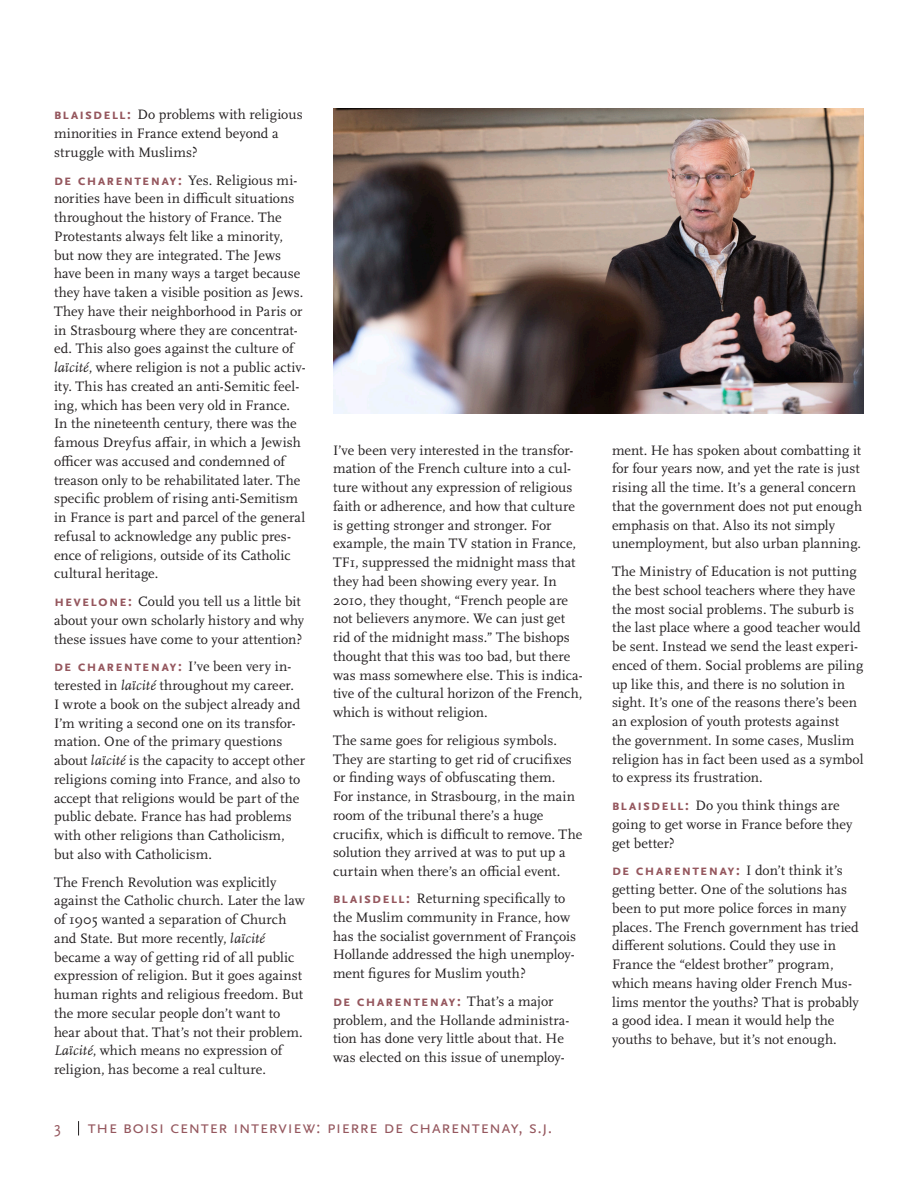
<style>
.page{position:relative;width:918px;height:1188px;background:#fff}
.page>*{position:absolute;margin:0;border:0;box-sizing:border-box;transform-origin:0 0}
.t1{font:18px "Scala Sans OT";letter-spacing:.015em;color:#95575e}
.t2{font:16.5px "Scala Sans OT";color:#95575e}
.t3{font:700 15px "Scala Sans OT";letter-spacing:.065em;color:#95575e}
.t4{font:14.25px/18.8px "Scala OT";letter-spacing:.005em;color:#231f20}
.s1{font-family:"Scala Sans OT";font-weight:700;font-size:15px;color:#95575e}
.s2{font-style:italic}
.s3{font-family:"Scala OT";font-weight:400;font-size:14.25px;color:#231f20}
</style>
<div class="page">
<svg style="left:78px;top:1121px;width:1px;height:15px"></svg>
<img style="left:333px;top:108px;width:531px;height:306px">
<p class="t4" style="left:54px;top:106px;width:250px"><span class="s1">blaisdell:</span> Do problems with religious minorities in France extend beyond a struggle with Muslims?</p>
<p class="t4" style="left:54px;top:171px;width:253px"><span class="s1">de charentenay:</span> Yes. Religious mi&shy;norities have been in difficult situations throughout the history of France. The Protestants always felt like a minority, but now they are integrated. The Jews have been in many ways a target because they have taken a visible position as Jews.<br>They have their neighborhood in Paris or in Strasbourg where they are concentrat&shy;ed. This also goes against the culture of <span class="s2">laïcité</span>, where religion is not a public activ&shy;ity. This has created an anti-Semitic feel&shy;ing, which has been very old in France.<br>In the nineteenth century, there was the famous Dreyfus affair, in which a Jewish officer was accused and condemned of treason only to be rehabilitated later. The specific problem of rising anti-Semitism in France is part and parcel of the general refusal to acknowledge any public pres&shy;ence of religions, outside of its Catholic cultural heritage.</p>
<p class="t4" style="left:54px;top:592px;width:252px"><span class="s1">hevelone:</span> Could you tell us a little bit about your own scholarly history and why these issues have come to your attention?</p>
<p class="t4" style="left:54px;top:658px;width:253px"><span class="s1">de charentenay:</span> I’ve been very in&shy;terested in <span class="s2">laïcité</span> throughout my career.<br>I wrote a book on the subject already and I’m writing a second one on its transfor&shy;mation. One of the primary questions about <span class="s2">laïcité</span> is the capacity to accept other religions coming into France, and also to accept that religions would be part of the public debate. France has had problems with other religions than Catholicism, but also with Catholicism.</p>
<p class="t4" style="left:54px;top:873px;width:252px">The French Revolution was explicitly against the Catholic church. Later the law of 1905 wanted a separation of Church and State. But more recently, <span class="s2">laïcité </span>became a way of getting rid of all public expression of religion. But it goes against human rights and religious freedom. But the more secular people don’t want to hear about that. That’s not their problem.<br><span class="s2">Laïcité</span>, which means no expression of religion, has become a real culture.</p>
<p class="t4" style="left:333px;top:441px;width:251px">I’ve been very interested in the transfor&shy;mation of the French culture into a cul&shy;ture without any expression of religious faith or adherence, and how that culture is getting stronger and stronger. For example, the main TV station in France, TF1, suppressed the midnight mass that they had been showing every year. In 2010, they thought, “French people are not believers anymore. We can just get rid of the midnight mass.” The bishops thought that this was too bad, but there was mass somewhere else. This is indica&shy;tive of the cultural horizon of the French, which is without religion.</p>
<p class="t4" style="left:333px;top:731px;width:251px">The same goes for religious symbols.<br>They are starting to get rid of crucifixes or finding ways of obfuscating them.<br>For instance, in Strasbourg, in the main room of the tribunal there’s a huge crucifix, which is difficult to remove. The solution they arrived at was to put up a curtain when there’s an official event.</p>
<p class="t4" style="left:333px;top:890px;width:245px"><span class="s1">blaisdell:</span> Returning specifically to the Muslim community in France, how has the socialist government of François Hollande addressed the high unemploy&shy;ment figures for Muslim youth?</p>
<p class="t3" style="left:333px;top:993px;width:222px">de charentenay: <span class="s3">That’s a major</span></p>
<p class="t4" style="left:333px;top:1011px;width:238px">problem, and the Hollande administra&shy;tion has done very little about that. He was elected on this issue of unemploy-</p>
<p class="t2" style="left:54px;top:1119px;width:9px">3</p>
<p class="t1" style="left:88px;top:1118px;width:466px">the boisi center interview: pierre de charentenay, s.j.</p>
<p class="t4" style="left:612px;top:441px;width:252px">ment. He has spoken about combatting it for four years now, and yet the rate is just rising all the time. It’s a general concern that the government does not put enough emphasis on that. Also its not simply unemployment, but also urban planning.</p>
<p class="t4" style="left:612px;top:563px;width:253px">The Ministry of Education is not putting the best school teachers where they have the most social problems. The suburb is the last place where a good teacher would be sent. Instead we send the least experi&shy;enced of them. Social problems are piling up like this, and there is no solution in sight. It’s one of the reasons there’s been an explosion of youth protests against<br>the government. In some cases, Muslim religion has in fact been used as a symbol to express its frustration.</p>
<p class="t4" style="left:612px;top:797px;width:242px"><span class="s1">blaisdell:</span> Do you think things are going to get worse in France before they get better?</p>
<p class="t4" style="left:612px;top:862px;width:248px"><span class="s1">de charentenay:</span> I don’t think it’s getting better. One of the solutions has been to put more police forces in many places. The French government has tried different solutions. Could they use in France the “eldest brother” program, which means having older French Mus&shy;lims mentor the youths? That is probably a good idea. I mean it would help the youths to behave, but it’s not enough.</p>
</div>
